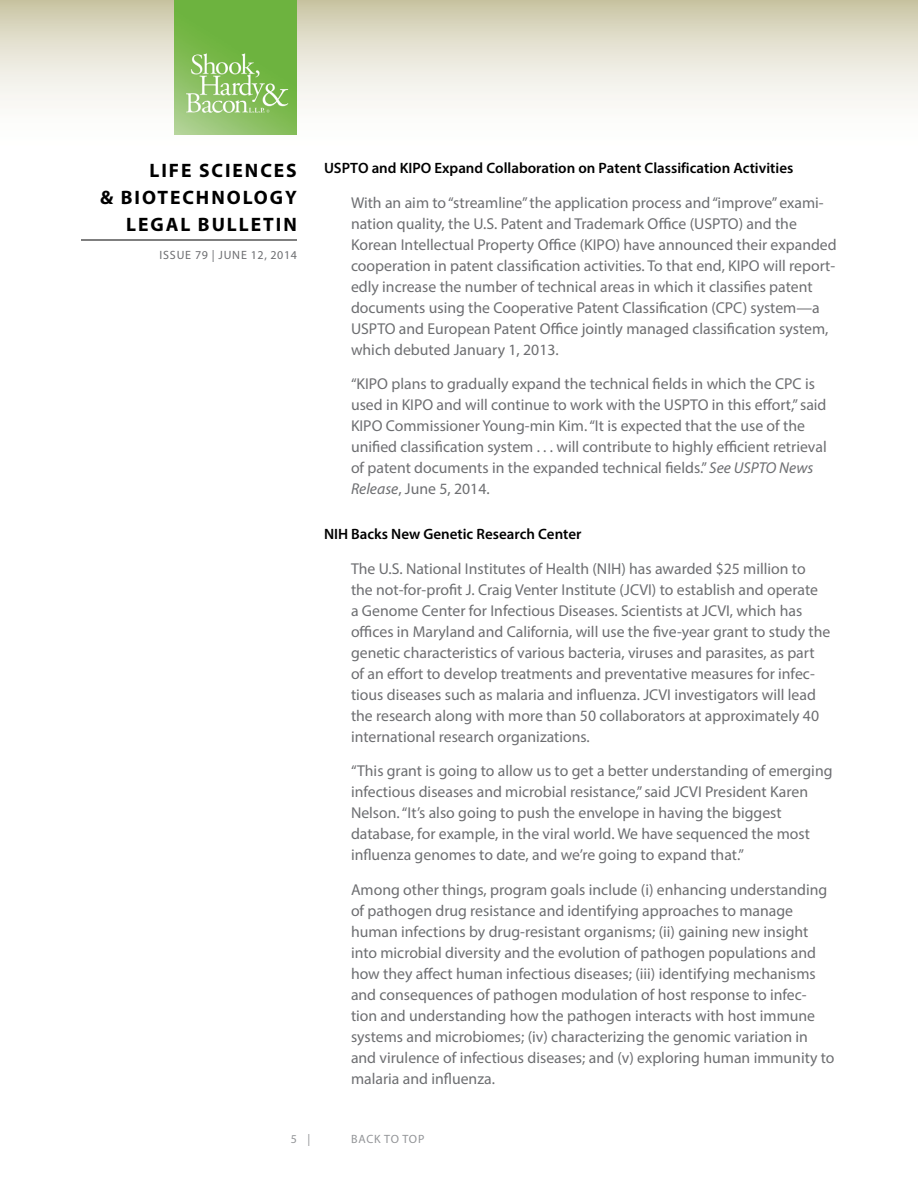
<style>
.page{position:relative;width:918px;height:1188px;background:#fff}
.page>*{position:absolute;margin:0;border:0;box-sizing:border-box;transform-origin:0 0}
.t1{font:700 19.5px "Myriad Pro";letter-spacing:.1em;color:#000}
.t2{font:15.75px/21px "Myriad Pro";color:#6d6e71}
.t3{font:600 15px "Myriad Pro";color:#000}
.t4{font:12px "Myriad Pro";letter-spacing:.07em;color:#6d6e71}
.t5{font:12px "Myriad Pro";color:#939598}
.s1{font-style:italic}
</style>
<div class="page">
<svg style="left:0;top:0;width:918px;height:135px"></svg>
<hr style="left:81px;top:240px;width:216px;height:1px;background:#000">
<img style="left:175px;top:0;width:122px;height:135px">
<p class="t1" style="left:150px;top:157px;width:149px">LIFE SCIENCES</p>
<p class="t1" style="left:100px;top:184px;width:198px">&amp; BIOTECHNOLOGY</p>
<p class="t1" style="left:126px;top:211px;width:13px">LEG</p>
<p class="t1" style="left:166px;top:211px;width:73px">AL BULLE</p>
<p class="t1" style="left:263px;top:211px;width:23px">TIN</p>
<p class="t4" style="left:159px;top:248px;width:139px">Issue 79 | JUNE 12, 2014</p>
<p class="t3" style="left:324px;top:159px;width:471px">USPTO and KIPO Expand Collaboration on Patent Classification Activities</p>
<p class="t2" style="left:351px;top:192px;width:487px">With an aim to “streamline” the application process and “improve” exami&shy;nation quality, the U.S. Patent and Trademark Office (USPTO) and the Korean Intellectual Property Office (KIPO) have announced their expanded cooperation in patent classification activities. To that end, KIPO will report&shy;edly increase the number of technical areas in which it classifies patent documents using the Cooperative Patent Classification (CPC) system—a USPTO and European Patent Office jointly managed classification system, which debuted January 1, 2013.</p>
<p class="t2" style="left:351px;top:373px;width:477px">“KIPO plans to gradually expand the technical fields in which the CPC is used in KIPO and will continue to work with the USPTO in this effort,” said KIPO Commissioner Young-min Kim. “It is expected that the use of the unified classification system . . . will contribute to highly efficient retrieval of patent documents in the expanded technical fields.” <span class="s1">See USPTO News Release</span>, June 5, 2014.</p>
<p class="t3" style="left:324px;top:525px;width:259px">NIH Backs New Genetic Research Center</p>
<p class="t2" style="left:351px;top:558px;width:481px">The U.S. National Institutes of Health (NIH) has awarded $25 million to the not-for-profit J. Craig Venter Institute (JCVI) to establish and operate<br>a Genome Center for Infectious Diseases. Scientists at JCVI, which has offices in Maryland and California, will use the five-year grant to study the genetic characteristics of various bacteria, viruses and parasites, as part of an effort to develop treatments and preventative measures for infec&shy;tious diseases such as malaria and influenza. JCVI investigators will lead the research along with more than 50 collaborators at approximately 40 international research organizations.</p>
<p class="t2" style="left:351px;top:760px;width:483px">“This grant is going to allow us to get a better understanding of emerging infectious diseases and microbial resistance,” said JCVI President Karen Nelson. “It’s also going to push the envelope in having the biggest database, for example, in the viral world. We have sequenced the most influenza genomes to date, and we’re going to expand that.”</p>
<p class="t2" style="left:351px;top:879px;width:485px">Among other things, program goals include (i) enhancing understanding of pathogen drug resistance and identifying approaches to manage human infections by drug-resistant organisms; (ii) gaining new insight into microbial diversity and the evolution of pathogen populations and how they affect human infectious diseases; (iii) identifying mechanisms and consequences of pathogen modulation of host response to infec&shy;tion and understanding how the pathogen interacts with host immune systems and microbiomes; (iv) characterizing the genomic variation in and virulence of infectious diseases; and (v) exploring human immunity to malaria and influenza.</p>
<p class="t5" style="left:291px;top:1132px;width:21px">5 |</p>
<p class="t5" style="left:351px;top:1132px;width:9px">back</p>
<p class="t5" style="left:384px;top:1132px;width:27px">to top</p>
</div>
